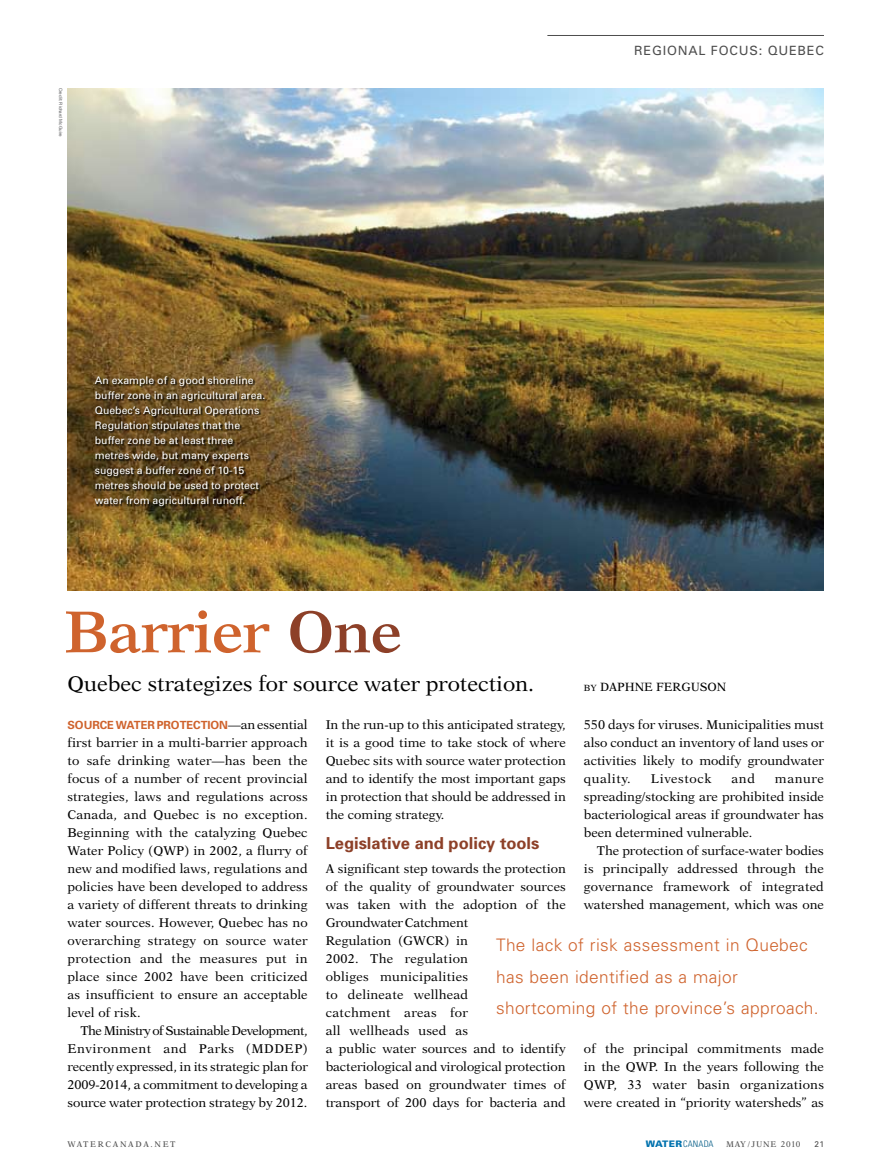
<style>
.page{position:relative;width:878px;height:1175px;background:#fff}
.page>*{position:absolute;margin:0;border:0;box-sizing:border-box;transform-origin:0 0}
.t1{font:600 59.1px "New Aster";color:#cf632d}
.t2{font:21.3px "New Aster";color:#000}
.t3{font:300 17.25px/31.5px "Univers";letter-spacing:.02em;color:#cf632d}
.t4{font:700 16.5px "Univers";color:#8d4028}
.t5{font:12.75px/18px "New Aster";color:#000;text-align:justify}
.t6{font:12.75px "Univers";letter-spacing:.06em;color:#4e4e4e}
.t7{font:12px "New Aster";color:#000}
.t8{font:700 11.25px "Univers";letter-spacing:-.005em;color:#cf632d}
.t9{font:10.5px/15px "Univers";color:#fff}
.t10{font:300 condensed 9px "Univers";letter-spacing:.01em;color:#005a84}
.t11{font:8.25px "New Aster";letter-spacing:.2em;color:#4e4e4e}
.t12{font:8.25px "Univers";color:#4e4e4e}
.t13{font:4.5px "Helvetica Neue";color:#58595b}
.s1{color:#8d4028}
.s2{font-size:9px}
.s3{font-family:"New Aster";font-weight:400;font-size:12.75px;color:#000}
.s4{font-weight:900;font-stretch:normal;color:#0072ae}
</style>
<div class="page">
<img style="left:68px;top:88px;width:755px;height:502px">
<hr style="left:547px;top:35px;width:277px;height:1px;background:#4e4e4e">
<svg style="left:95px;top:376px;width:173px;height:133px"></svg>
<p class="t13" style="left:63px;top:88px;width:50px;rotate:90deg">Credit: Richard McGuire</p>
<p class="t9" style="left:95px;top:372px;width:172px">An example of a good shoreline buffer zone in an agricultural area.<br>Quebec’s Agricultural Operations<br>Regulation stipulates that the buffer zone be at least three metres wide, but many experts suggest a buffer zone of 10-15 metres should be used to protect water from agricultural runoff.</p>
<h1 class="t1" style="left:64px;top:596px;width:338px">Barrier <span class="s1">One</span></h1>
<p class="t6" style="left:634px;top:43px;width:182px">REGIONAL FOCUS: que bec</p>
<h2 class="t2" style="left:68px;top:671px;width:468px">Quebec strategizes for source water protection.</h2>
<p class="t7" style="left:584px;top:679px;width:144px"><span class="s2">By</span> Daphne Ferguson</p>
<p class="t8" style="left:68px;top:717px;width:241px">SOURCE WATER PROTECTION<span class="s3">—an essential</span></p>
<p class="t5" style="left:68px;top:733px;width:242px">first barrier in a multi-barrier approach to safe drinking water—has been the focus of a number of recent provincial strategies, laws and regulations across Canada, and Quebec is no exception.<br>Beginning with the catalyzing Quebec Water Policy (QWP) in 2002, a flurry of new and modified laws, regulations and policies have been developed to address a variety of different threats to drinking water sources. However, Quebec has no overarching strategy on source water protection and the measures put in place since 2002 have been criticized as insufficient to ensure an acceptable level of risk.</p>
<p class="t5" style="left:67px;top:1021px;width:242px;text-indent:13px">The Ministry of Sustainable Development, Environment and Parks (MDDEP) recently expressed, in its strategic plan for 2009-2014, a commitment to developing a source water protection strategy by 2012.</p>
<p class="t5" style="left:326px;top:715px;width:242px">In the run-up to this anticipated strategy, it is a good time to take stock of where Quebec sits with source water protection and to identify the most important gaps in protection that should be addressed in the coming strategy.</p>
<p class="t4" style="left:326px;top:832px;width:215px">LEGISLATIVE AND POLICY TOOLS</p>
<p class="t5" style="left:326px;top:859px;width:242px;text-align:left">A significant step towards the protection of the quality of groundwater sources was taken with the adoption of the<br>Groundwater Catchment<br>Regulation (GWCR) in<br>2002. The regulation<br>obliges municipalities<br>to delineate wellhead<br>catchment areas for<br>all wellheads used as<br>a public water sources and to identify bacteriological and virological protection areas based on groundwater times of transport of 200 days for bacteria and</p>
<p class="t5" style="left:584px;top:715px;width:242px">550 days for viruses. Municipalities must also conduct an inventory of land uses or activities likely to modify groundwater quality.</p>
<p class="t5" style="left:651px;top:769px;width:62px">Livestock</p>
<p class="t5" style="left:731px;top:769px;width:25px">and</p>
<p class="t5" style="left:584px;top:769px;width:241px;text-indent:191px">manure spreading/stocking are prohibited inside bacteriological areas if groundwater has been determined vulnerable.</p>
<p class="t5" style="left:584px;top:841px;width:242px;text-indent:13px">The protection of surface-water bodies is principally addressed through the governance framework of integrated watershed management, which was one</p>
<h3 class="t3" style="left:496px;top:929px;width:324px">The lack of risk assessment in Quebec has been identified as a major shortcoming of the province’s approach.</h3>
<p class="t5" style="left:584px;top:1039px;width:242px">of the principal commitments made in the QWP. In the years following the QWP, 33 water basin organizations were created in “priority watersheds” as</p>
<p class="t11" style="left:68px;top:1139px;width:107px">wat erc anad a.net</p>
<p class="t10" style="left:646px;top:1138px;width:69px"><span class="s4">WATER</span>CANADA</p>
<p class="t11" style="left:726px;top:1139px;width:38px">MAY /JUNE</p>
<p class="t11" style="left:780px;top:1139px;width:21px">2010</p>
<p class="t12" style="left:814px;top:1138px;width:11px">21</p>
</div>
